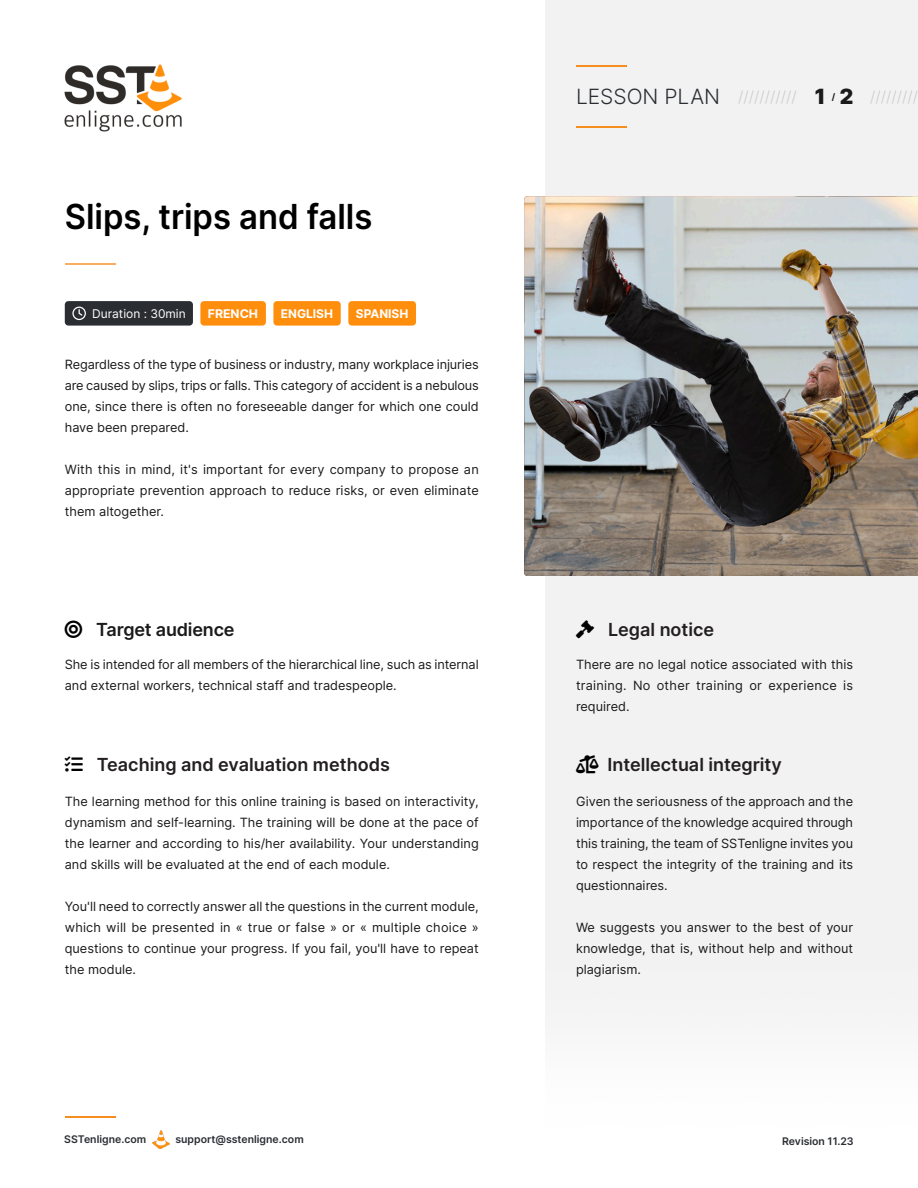
<style>
.page{position:relative;width:918px;height:1188px;background:#fff}
.page>*{position:absolute;margin:0;border:0;box-sizing:border-box;transform-origin:0 0}
.t1{font:600 34.5px "Inter";color:#000;scale:.95 1}
.t2{font:300 21px "Inter";color:#2a2d32}
.t3{font:600 18px "Inter";color:#231f20}
.t4{font:600 18px "Inter";letter-spacing:-.01em;color:#1a1a1a}
.t5{font:300 15px "Inter";color:#ccc}
.t6{font:12.75px/21px "Inter";color:#1a1a1a;text-align:justify}
.t7{font:700 12px "Inter";color:#fff}
.t8{font:12px "Inter";color:#fff}
.t9{font:600 10.5px "Inter";color:#2a2d32}
.t10{font:700 9px "Inter";color:#1a1a1a}
.s1{font-weight:900;font-size:21px;color:#1a1a1a}
.s2{color:#000}
</style>
<div class="page">
<div style="left:545px;top:0;width:373px;height:1016px;background:#f2f2f2"></div>
<img style="left:64px;top:64px;width:118px;height:68px">
<hr style="left:576px;top:65px;width:50px;height:1px;background:#f78d1e">
<hr style="left:576px;top:126px;width:50px;height:1px;background:#f78d1e">
<img style="left:152px;top:1131px;width:18px;height:17px">
<div style="left:348px;top:301px;width:68px;height:25px;background:#ff8e0c;border-radius:4px"></div>
<div style="left:200px;top:301px;width:66px;height:25px;background:#ff8e0c;border-radius:4px"></div>
<div style="left:273px;top:301px;width:68px;height:25px;background:#ff8e0c;border-radius:4px"></div>
<div style="left:65px;top:301px;width:128px;height:25px;background:#2a2d32;border-radius:4px"></div>
<svg style="left:72px;top:307px;width:14px;height:13px"></svg>
<hr style="left:65px;top:1116px;width:50px;height:1px;background:#f78d1e">
<hr style="left:65px;top:264px;width:50px;height:1px;background:#f9af61">
<img style="left:524px;top:196px;width:394px;height:380px">
<svg style="left:576px;top:620px;width:18px;height:18px"></svg>
<svg style="left:576px;top:756px;width:23px;height:18px"></svg>
<h1 class="t1" style="left:65px;top:195px;width:325px">Slips, trips and falls</h1>
<p class="t8" style="left:92px;top:306px;width:95px">Duration : 30min</p>
<p class="t7" style="left:208px;top:306px;width:52px">FRENCH</p>
<p class="t7" style="left:281px;top:306px;width:54px">ENGLISH</p>
<p class="t7" style="left:356px;top:306px;width:54px">SPANISH</p>
<p class="t6" style="left:65px;top:354px;width:416px">Regardless of the type of business or industry, many workplace injuries are caused by slips, trips or falls. This category of accident is a nebulous one, since there is often no foreseeable danger for which one could have been prepared.</p>
<p class="t6" style="left:65px;top:459px;width:416px">With this in mind, it's important for every company to propose an appropriate prevention approach to reduce risks, or even eliminate them altogether.</p>
<h2 class="t2" style="left:576px;top:84px;width:146px">LESSON PLAN</h2>
<p class="t5" style="left:738px;top:88px;width:89px">/////////// <span class="s1">1</span></p>
<p class="t10" style="left:832px;top:91px;width:5px">/</p>
<p class="t5" style="left:840px;top:88px;width:80px"><span class="s1">2</span> /////////</p>
<h3 class="t4" style="left:65px;top:618px;width:171px"><span class="s2">◎</span> Target audience</h3>
<h3 class="t3" style="left:608px;top:618px;width:108px">Legal notice</h3>
<p class="t6" style="left:65px;top:654px;width:415px">She is intended for all members of the hierarchical line, such as internal and external workers, technical staff and tradespeople.</p>
<p class="t6" style="left:576px;top:654px;width:279px">There are no legal notice associated with this training. No other training or experience is required.</p>
<h3 class="t3" style="left:97px;top:754px;width:295px">Teaching and evaluation methods</h3>
<h3 class="t3" style="left:607px;top:754px;width:176px">Intellectual integrity</h3>
<p class="t6" style="left:65px;top:791px;width:415px">The learning method for this online training is based on interactivity, dynamism and self-learning. The training will be done at the pace of the learner and according to his/her availability. Your understanding and skills will be evaluated at the end of each module.</p>
<p class="t6" style="left:65px;top:896px;width:416px">You'll need to correctly answer all the questions in the current module, which will be presented in « true or false » or « multiple choice » questions to continue your progress. If you fail, you'll have to repeat the module.</p>
<p class="t6" style="left:576px;top:791px;width:279px">Given the seriousness of the approach and the importance of the knowledge acquired through this training, the team of SSTenligne invites you to respect the integrity of the training and its questionnaires.</p>
<p class="t6" style="left:576px;top:917px;width:279px">We suggests you answer to the best of your knowledge, that is, without help and without plagiarism.</p>
<p class="t9" style="left:64px;top:1132px;width:83px">SSTenligne.com</p>
<p class="t9" style="left:175px;top:1132px;width:130px">support@sstenligne.com</p>
<p class="t9" style="left:782px;top:1135px;width:73px">Revision 11.23</p>
</div>
